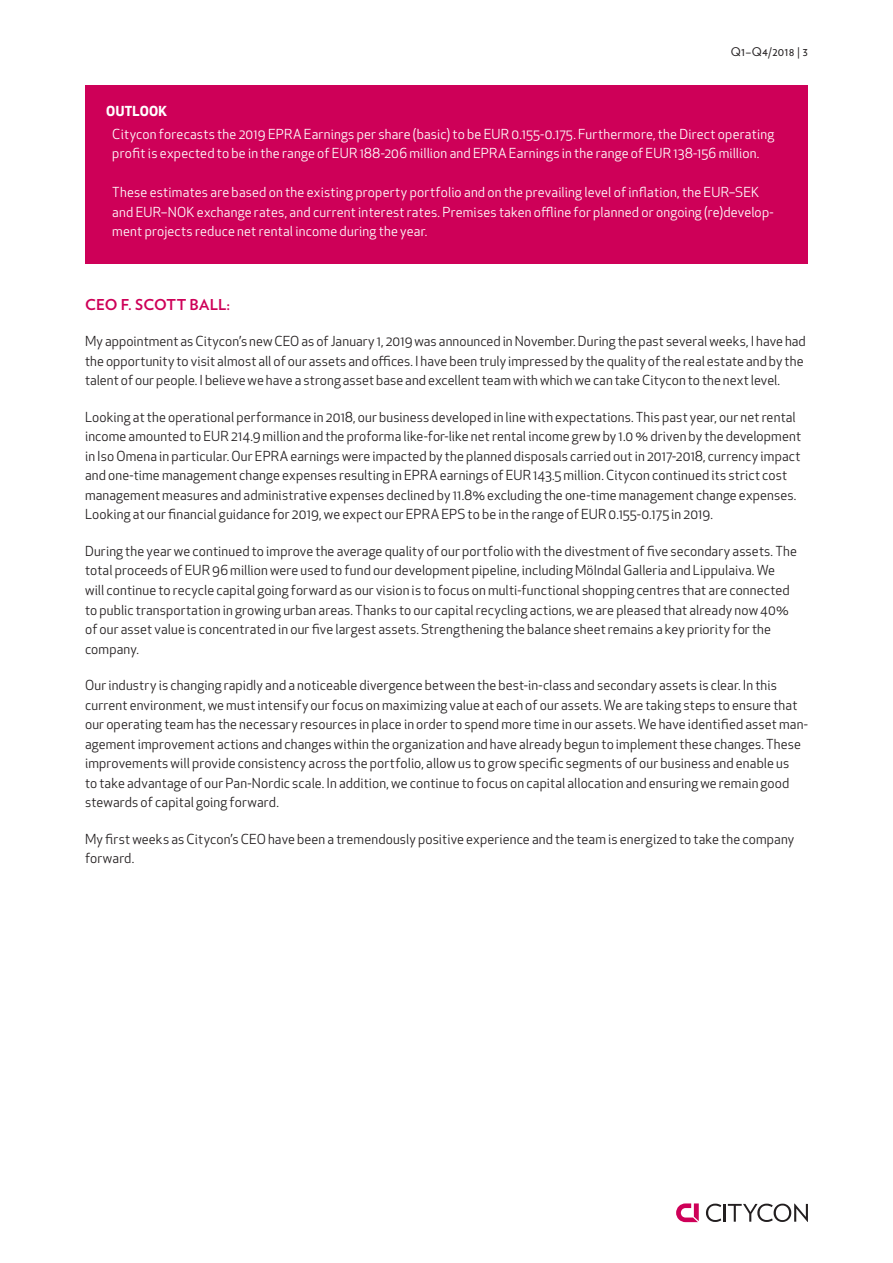
<style>
.page{position:relative;width:893px;height:1263px;background:#fff}
.page>*{position:absolute;margin:0;border:0;box-sizing:border-box;transform-origin:0 0}
._01_Subhead{font:700 15px "Verlag";letter-spacing:.01em;color:#ce0058}
._01_body_9_13{font:13.5px/19.5px "Apex New";letter-spacing:.01em;color:#231f20}
._01_body_01{font:13.5px/19.5px "Apex New";letter-spacing:.015em;color:#fff}
._01_body_01-2{font:700 13.5px "Apex New";letter-spacing:.02em;color:#fff}
.t1{font:12px "Verlag";letter-spacing:.02em;color:#231f20}
</style>
<div class="page">
<div style="left:85px;top:85px;width:723px;height:178px;background:#ce0058"></div>
<svg style="left:676px;top:1203px;width:23px;height:19px"></svg>
<svg style="left:706px;top:1203px;width:102px;height:19px"></svg>
<p class="t1" style="left:731px;top:43px;width:78px">Q1–Q4/2018 | 3</p>
<p class="_01_body_01-2" style="left:106px;top:102px;width:62px">OUTLOOK</p>
<p class="_01_body_01" style="left:112px;top:124px;width:663px">Citycon forecasts the 2019 EPRA Earnings per share (basic) to be EUR 0.155-0.175. Furthermore, the Direct operating profit is expected to be in the range of EUR 188-206 million and EPRA Earnings in the range of EUR 138-156 million.</p>
<p class="_01_body_01" style="left:112px;top:182px;width:663px">These estimates are based on the existing property portfolio and on the prevailing level of inflation, the EUR–SEK and EUR–NOK exchange rates, and current interest rates. Premises taken offline for planned or ongoing (re)develop&shy;ment projects reduce net rental income during the year.</p>
<p class="_01_Subhead" style="left:85px;top:293px;width:147px">CEO F. SCOTT BALL:</p>
<p class="_01_body_9_13" style="left:85px;top:332px;width:722px">My appointment as Citycon’s new CEO as of January 1, 2019 was announced in November. During the past several weeks, I have had the opportunity to visit almost all of our assets and offices. I have been truly impressed by the quality of the real estate and by the talent of our people. I believe we have a strong asset base and excellent team with which we can take Citycon to the next level.</p>
<p class="_01_body_9_13" style="left:85px;top:407px;width:718px">Looking at the operational performance in 2018, our business developed in line with expectations. This past year, our net rental income amounted to EUR 214.9 million and the proforma like-for-like net rental income grew by 1.0 % driven by the development in Iso Omena in particular. Our EPRA earnings were impacted by the planned disposals carried out in 2017-2018, currency impact and one-time management change expenses resulting in EPRA earnings of EUR 143.5 million. Citycon continued its strict cost management measures and administrative expenses declined by 11.8% excluding the one-time management change expenses.<br>Looking at our financial guidance for 2019, we expect our EPRA EPS to be in the range of EUR 0.155-0.175 in 2019.</p>
<p class="_01_body_9_13" style="left:85px;top:541px;width:713px">During the year we continued to improve the average quality of our portfolio with the divestment of five secondary assets. The total proceeds of EUR 96 million were used to fund our development pipeline, including Mölndal Galleria and Lippulaiva. We will continue to recycle capital going forward as our vision is to focus on multi-functional shopping centres that are connected to public transportation in growing urban areas. Thanks to our capital recycling actions, we are pleased that already now 40% of our asset value is concentrated in our five largest assets. Strengthening the balance sheet remains a key priority for the company.</p>
<p class="_01_body_9_13" style="left:85px;top:675px;width:724px">Our industry is changing rapidly and a noticeable divergence between the best-in-class and secondary assets is clear. In this current environment, we must intensify our focus on maximizing value at each of our assets. We are taking steps to ensure that our operating team has the necessary resources in place in order to spend more time in our assets. We have identified asset man&shy;agement improvement actions and changes within the organization and have already begun to implement these changes. These improvements will provide consistency across the portfolio, allow us to grow specific segments of our business and enable us<br>to take advantage of our Pan-Nordic scale. In addition, we continue to focus on capital allocation and ensuring we remain good stewards of capital going forward.</p>
<p class="_01_body_9_13" style="left:85px;top:829px;width:711px">My first weeks as Citycon’s CEO have been a tremendously positive experience and the team is energized to take the company forward.</p>
</div>
